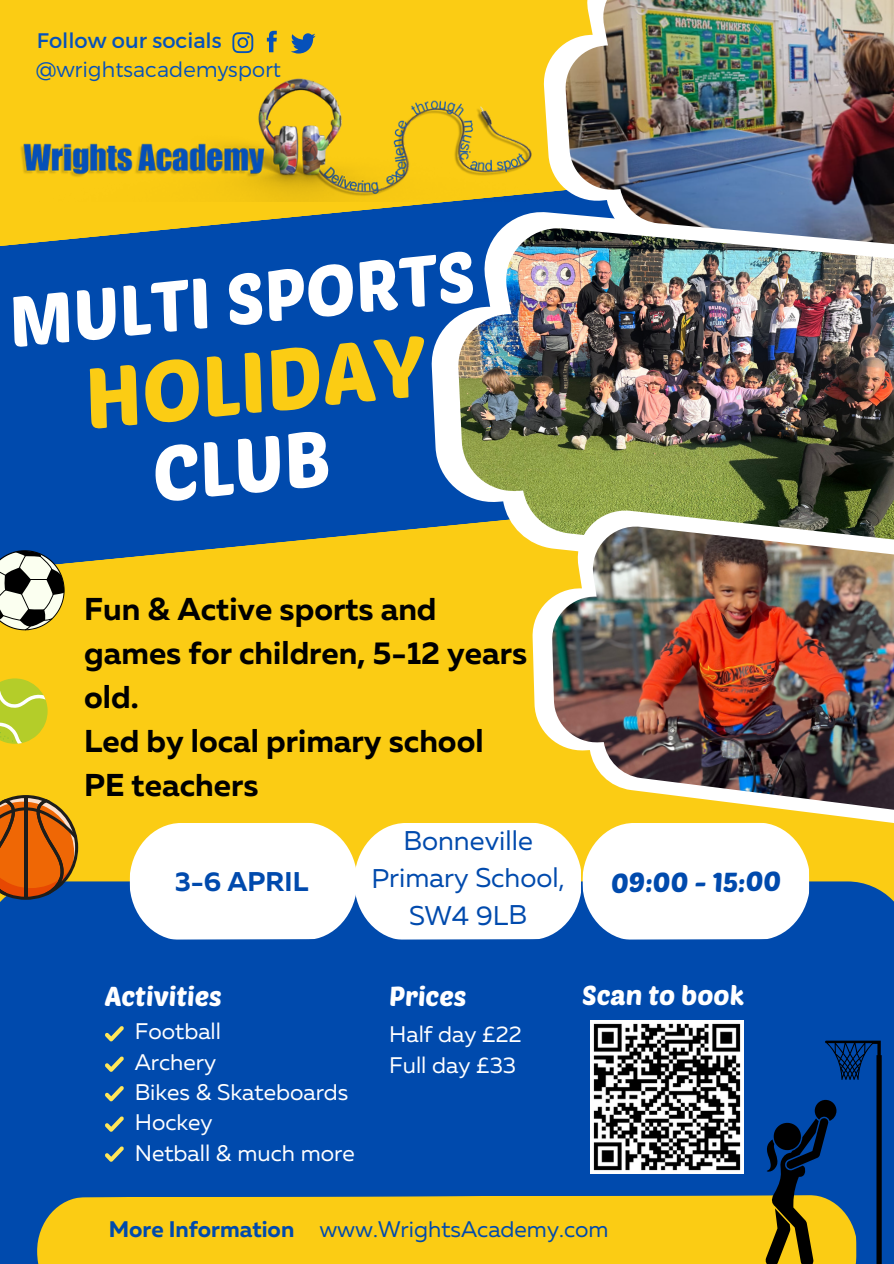
<style>
.page{position:relative;width:894px;height:1264px;background:#fff}
.page>*{position:absolute;margin:0;border:0;box-sizing:border-box;transform-origin:0 0}
.t1{font:84.75px "Poetsen One";color:#fbcc14}
.t2{font:76.5px "Poetsen One";color:#fff}
.t3{font:70.5px "Poetsen One";color:#fff}
.t4{font:700 31.5px/44px "Muller";color:#000}
.t5{font:27px/37.2px "Muller";color:#004aad;text-align:center}
.t6{font:27px "Poetsen One";color:#fff}
.t7{font:27px "Poetsen One";letter-spacing:-.01em;color:#004aad}
.t8{font:700 27px "Muller";color:#004aad}
.t9{font:22.5px/30.5px "Muller";color:#fff}
.t10{font:22.5px "Muller";color:#004aad}
.t11{font:300 21px "Montserrat";color:#0651ba}
.t12{font:21px "Montserrat";color:#0651ba}
.s1{font-weight:700}
</style>
<div class="page">
<div style="left:0;top:0;width:893px;height:1263px;background:#fbcc14"></div>
<svg style="left:0;top:201px;width:542px;height:363px;background:#1b589c"></svg>
<svg style="left:430px;top:209px;width:112px;height:355px;background:#6d93ba"></svg>
<svg style="left:542px;top:44px;width:22px;height:181px"></svg>
<img style="left:564px;top:0;width:329px;height:225px">
<img style="left:458px;top:225px;width:435px;height:339px">
<div style="left:0;top:881px;width:893px;height:382px;background:#004aad"></div>
<svg style="left:105px;top:1026px;width:19px;height:15px"></svg>
<svg style="left:105px;top:1056px;width:19px;height:16px"></svg>
<svg style="left:105px;top:1086px;width:19px;height:15px"></svg>
<svg style="left:105px;top:1116px;width:19px;height:15px"></svg>
<svg style="left:105px;top:1146px;width:19px;height:15px"></svg>
<svg style="left:531px;top:507px;width:362px;height:316px"></svg>
<img style="left:551px;top:524px;width:342px;height:293px">
<div style="left:37px;top:1195px;width:727px;height:68px;background:#fbcc14"></div>
<svg style="left:764px;top:1040px;width:117px;height:223px"></svg>
<svg style="left:129px;top:822px;width:680px;height:117px;background:#f3f4ee"></svg>
<img style="left:20px;top:70px;width:566px;height:131px">
<svg style="left:232px;top:32px;width:21px;height:21px"></svg>
<svg style="left:291px;top:33px;width:24px;height:21px"></svg>
<svg style="left:267px;top:31px;width:10px;height:21px"></svg>
<img style="left:590px;top:1020px;width:153px;height:153px">
<svg style="left:0;top:549px;width:65px;height:81px;background:#9da18f"></svg>
<svg style="left:0;top:678px;width:48px;height:65px"></svg>
<svg style="left:0;top:795px;width:78px;height:104px;background:#b6611a"></svg>
<p class="t12" style="left:37px;top:27px;width:186px">Follow our socials</p>
<p class="t11" style="left:36px;top:56px;width:247px">@wrightsacademysport</p>
<h3 class="t3" style="left:4px;top:278px;width:469px;rotate:-6deg">MULTI SPORTS</h3>
<h1 class="t1" style="left:79px;top:346px;width:344px;rotate:-6deg">HOLIDAY</h1>
<h2 class="t2" style="left:147px;top:426px;width:180px;rotate:-6deg">CLUB</h2>
<p class="t4" style="left:84px;top:589px;width:444px">Fun &amp; Active sports and games for children, 5-12 years old.<br>Led by local primary school<br>PE teachers</p>
<p class="t5" style="left:371px;top:824px;width:195px">Bonneville<br>Primary School,<br>SW4 9LB</p>
<p class="t8" style="left:175px;top:870px;width:135px">3-6 APRIL</p>
<p class="t7" style="left:611px;top:864px;width:172px">09:00 - 15:00</p>
<p class="t6" style="left:105px;top:978px;width:119px">Activities</p>
<p class="t9" style="left:135px;top:1017px;width:221px">Football<br>Archery<br>Bikes &amp; Skateboards<br>Hockey<br>Netball &amp; much more</p>
<p class="t6" style="left:389px;top:978px;width:79px">Prices</p>
<p class="t9" style="left:389px;top:1020px;width:134px;line-height:31.5px">Half day £22<br>Full day £33</p>
<p class="t6" style="left:582px;top:978px;width:163px">Scan to book</p>
<p class="t10" style="left:109px;top:1219px;width:501px"><span class="s1">More Information</span> www.WrightsAcademy.com</p>
</div>
